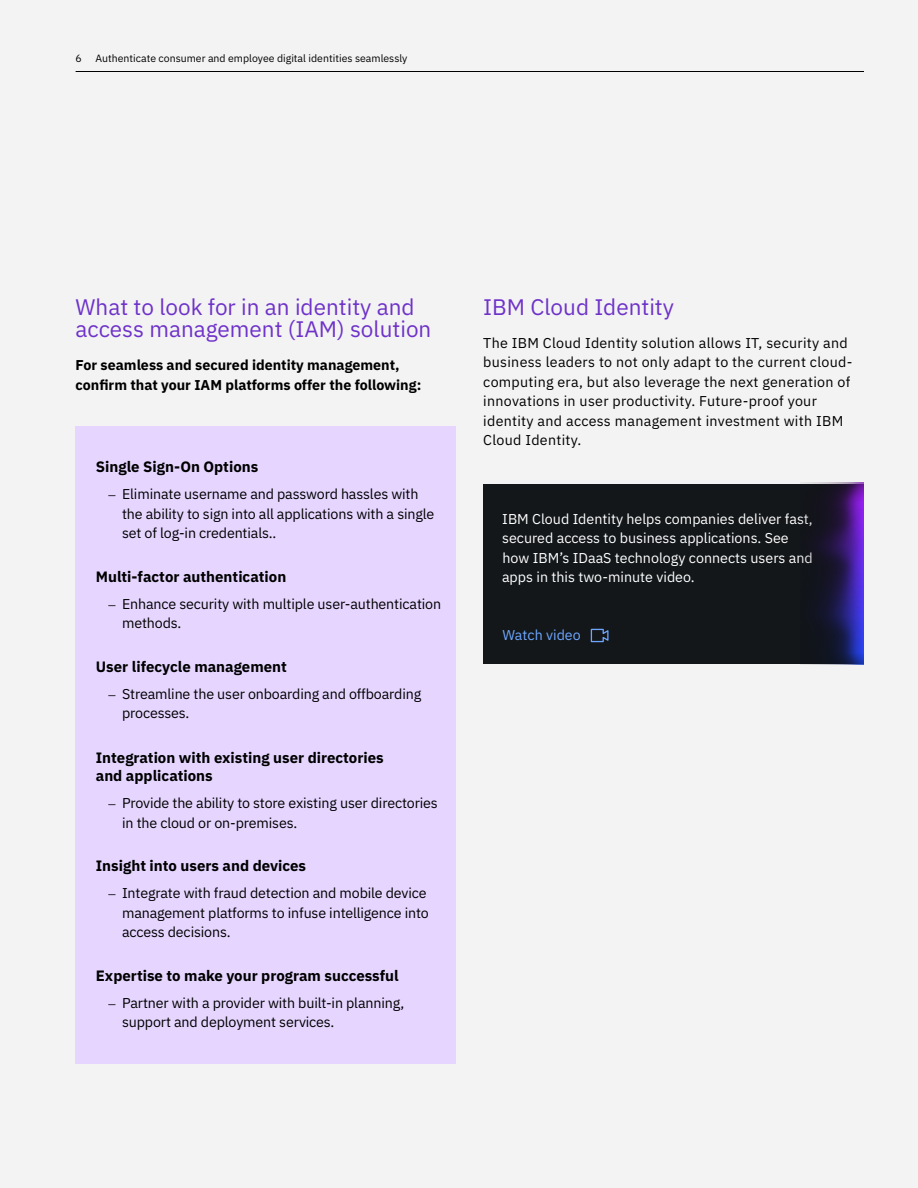
<style>
.page{position:relative;width:918px;height:1188px;background:#f3f3f3}
.page>*{position:absolute;margin:0;border:0;box-sizing:border-box;transform-origin:0 0}
.t1{font:22.5px/22.5px "IBM Plex Sans";color:#6e32c9}
.t2{font:700 15px/18px "IBM Plex Sans";color:#000}
.t3{font:14.25px/19.5px "IBM Plex Sans";letter-spacing:-.01em;color:#000}
.t4{font:14.25px/19.5px "IBM Plex Sans";letter-spacing:.02em;color:#000}
.t5{font:14.25px/19.5px "IBM Plex Sans";color:#fff}
.t6{font:700 14.25px/19.5px "IBM Plex Sans";color:#000}
.t7{font:14.25px "IBM Plex Sans";color:#6ea6ff}
.t8{font:10.5px "IBM Plex Sans";color:#000}
.s1{font-family:"Janson Text LT Std"}
</style>
<div class="page">
<hr style="left:76px;top:71px;width:788px;height:1px;background:#000">
<div style="left:76px;top:427px;width:380px;height:637px;background:#e6d6ff"></div>
<div style="left:483px;top:484px;width:381px;height:180px;background:#13171a"></div>
<svg style="left:590px;top:628px;width:19px;height:15px"></svg>
<img style="left:800px;top:483px;width:64px;height:182px">
<p class="t8" style="left:76px;top:50px;width:8px">6</p>
<p class="t8" style="left:95px;top:50px;width:313px">Authenticate consumer and employee digital identities seamlessly</p>
<h1 class="t1" style="left:76px;top:293px;width:357px">What to look for in an identity and access management (IAM) solution</h1>
<p class="t6" style="left:76px;top:354px;width:347px">For seamless and secured identity management, confirm that your IAM platforms offer the following:</p>
<p class="t2" style="left:96px;top:457px;width:164px">Single Sign-On Options</p>
<p class="t3" style="left:122px;top:483px;width:314px;text-indent:-13px"><span class="s1">–</span> Eliminate username and password hassles with the ability to sign into all applications with a single set of log-in credentials..</p>
<p class="t2" style="left:96px;top:566px;width:192px">Multi-factor authentication</p>
<p class="t3" style="left:122px;top:593px;width:321px;text-indent:-13px"><span class="s1">–</span> Enhance security with multiple user-authentication methods.</p>
<p class="t2" style="left:96px;top:656px;width:193px">User lifecycle management</p>
<p class="t3" style="left:122px;top:683px;width:301px;text-indent:-13px"><span class="s1">–</span> Streamline the user onboarding and offboarding processes.</p>
<p class="t2" style="left:96px;top:748px;width:289px">Integration with existing user directories and applications</p>
<p class="t3" style="left:122px;top:792px;width:317px;text-indent:-13px"><span class="s1">–</span> Provide the ability to store existing user directories in the cloud or on-premises.</p>
<p class="t2" style="left:96px;top:856px;width:212px">Insight into users and devices</p>
<p class="t3" style="left:122px;top:882px;width:308px;text-indent:-13px"><span class="s1">–</span> Integrate with fraud detection and mobile device management platforms to infuse intelligence into access decisions.</p>
<p class="t2" style="left:96px;top:965px;width:304px">Expertise to make your program successful</p>
<p class="t3" style="left:122px;top:992px;width:284px;text-indent:-13px"><span class="s1">–</span> Partner with a provider with built-in planning, support and deployment services.</p>
<h1 class="t1" style="left:483px;top:294px;width:192px">IBM Cloud Identity</h1>
<p class="t4" style="left:483px;top:332px;width:371px">The IBM Cloud Identity solution allows IT, security and business leaders to not only adapt to the current cloud&shy;computing era, but also leverage the next generation of innovations in user productivity. Future-proof your identity and access management investment with IBM Cloud Identity.</p>
<p class="t5" style="left:502px;top:508px;width:312px">IBM Cloud Identity helps companies deliver fast, secured access to business applications. See how IBM’s IDaaS technology connects users and apps in this two-minute video.</p>
<p class="t7" style="left:502px;top:624px;width:80px">Watch video</p>
</div>
